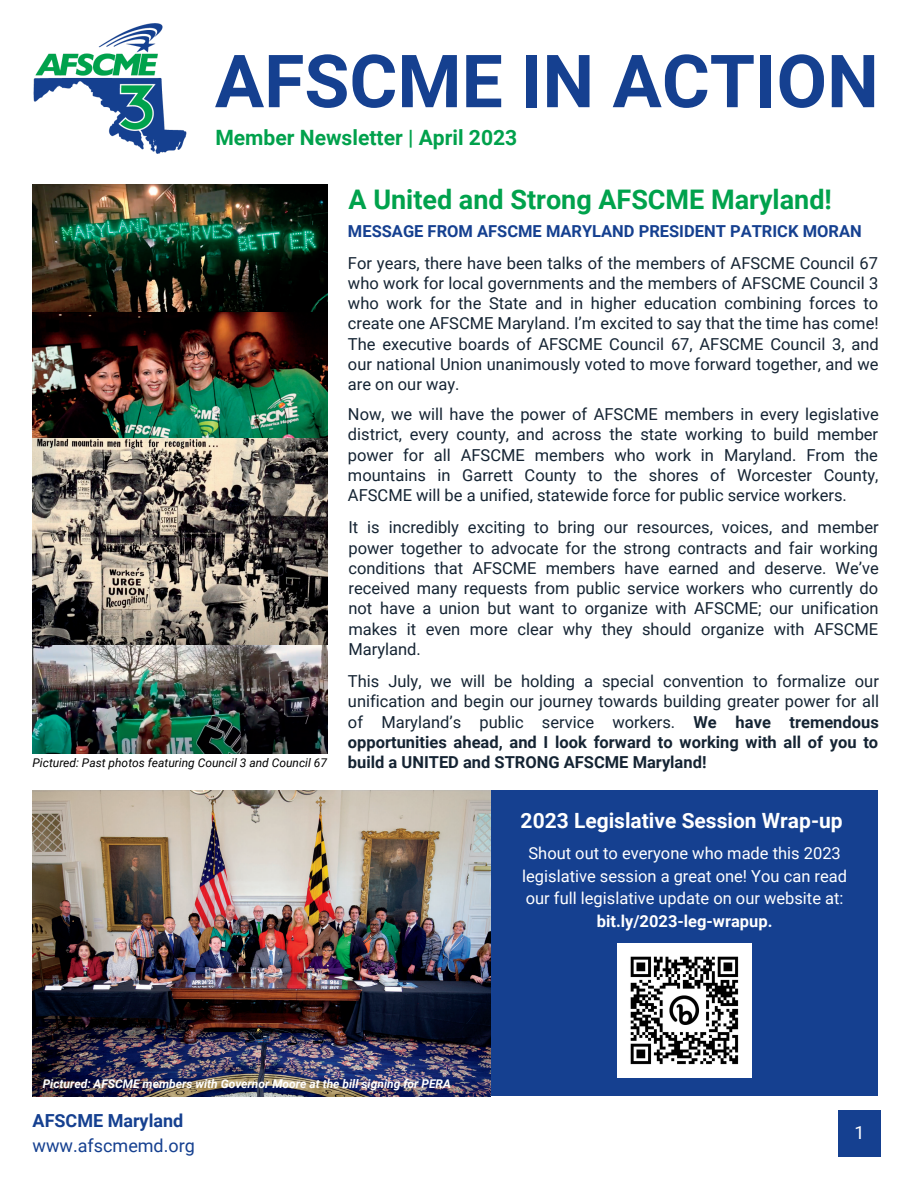
<style>
.page{position:relative;width:918px;height:1188px;background:#fff}
.page>*{position:absolute;margin:0;border:0;box-sizing:border-box;transform-origin:0 0}
.t1{font:700 73.35px "Roboto";color:#154090}
.t2{font:700 27px "Roboto";color:#00a24c}
.t3{font:700 21.15px "Roboto";color:#00a14c}
.t4{font:700 21px "Roboto";color:#fff}
.t5{font:18px "Roboto";color:#154090}
.t6{font:700 18px "Roboto";color:#154090}
.t7{font:18px "Roboto";color:#fff}
.t8{font:16.5px/20.2px "Roboto";color:#152433;text-align:justify}
.t9{font:16.5px/22.5px "Roboto";color:#fff;text-align:center}
.t10{font:700 16.5px "Roboto";color:#154090}
.t11{font:700 16.5px "Roboto";color:#fff}
.t12{font:italic 700 12px "Roboto";color:#fff}
.t13{font:italic 12px "Roboto";color:#000}
.s1{font-weight:700}
</style>
<div class="page">
<img style="left:33px;top:23px;width:154px;height:131px">
<div style="left:838px;top:1111px;width:43px;height:46px;background:#154090"></div>
<img style="left:33px;top:184px;width:294px;height:570px">
<div style="left:490px;top:790px;width:388px;height:306px;background:#154090"></div>
<img style="left:618px;top:943px;width:133px;height:134px">
<img style="left:33px;top:790px;width:457px;height:306px">
<h1 class="t1" style="left:215px;top:39px;width:666px">AFSCME IN ACTION</h1>
<p class="t3" style="left:215px;top:125px;width:304px">Member Newsletter | April 2023</p>
<h2 class="t2" style="left:348px;top:184px;width:485px">A United and Strong AFSCME Maryland!</h2>
<p class="t10" style="left:348px;top:222px;width:515px">MESSAGE FROM AFSCME MARYLAND PRESIDENT PATRICK MORAN</p>
<p class="t8" style="left:348px;top:253px;width:532px">For years, there have been talks of the members of AFSCME Council 67 who work for local governments and the members of AFSCME Council 3 who work for the State and in higher education combining forces to create one AFSCME Maryland. I’m excited to say that the time has come!<br>The executive boards of AFSCME Council 67, AFSCME Council 3, and our national Union unanimously voted to move forward together, and we are on our way.</p>
<p class="t13" style="left:33px;top:756px;width:296px">Pictured: Past photos featuring Council 3 and Council 67</p>
<p class="t8" style="left:348px;top:404px;width:532px">Now, we will have the power of AFSCME members in every legislative district, every county, and across the state working to build member power for all AFSCME members who work in Maryland. From the mountains in Garrett County to the shores of Worcester County, AFSCME will be a unified, statewide force for public service workers.</p>
<p class="t8" style="left:348px;top:518px;width:532px">It is incredibly exciting to bring our resources, voices, and member power together to advocate for the strong contracts and fair working conditions that AFSCME members have earned and deserve. We’ve received many requests from public service workers who currently do not have a union but want to organize with AFSCME; our unification makes it even more clear why they should organize with AFSCME Maryland.</p>
<p class="t8" style="left:348px;top:671px;width:533px">This July, we will be holding a special convention to formalize our unification and begin our journey towards building greater power for all of Maryland’s public service workers. <span class="s1">We have tremendous opportunities ahead, and I look forward to working with all of you to build a UNITED and STRONG AFSCME Maryland!</span></p>
<p class="t4" style="left:521px;top:808px;width:324px">2023 Legislative Session Wrap-up</p>
<p class="t9" style="left:522px;top:843px;width:326px">Shout out to everyone who made this 2023 legislative session a great one! You can read our full legislative update on our website at:</p>
<p class="t11" style="left:597px;top:912px;width:177px">bit.ly/2023-leg-wrapup.</p>
<p class="t12" style="left:43px;top:1077px;width:410px">Pictured: AFSCME members with Governor Moore at the bill signing for PERA</p>
<p class="t6" style="left:33px;top:1110px;width:152px">AFSCME Maryland</p>
<p class="t5" style="left:33px;top:1135px;width:164px">www.afscmemd.org</p>
<p class="t7" style="left:854px;top:1122px;width:12px">1</p>
</div>
